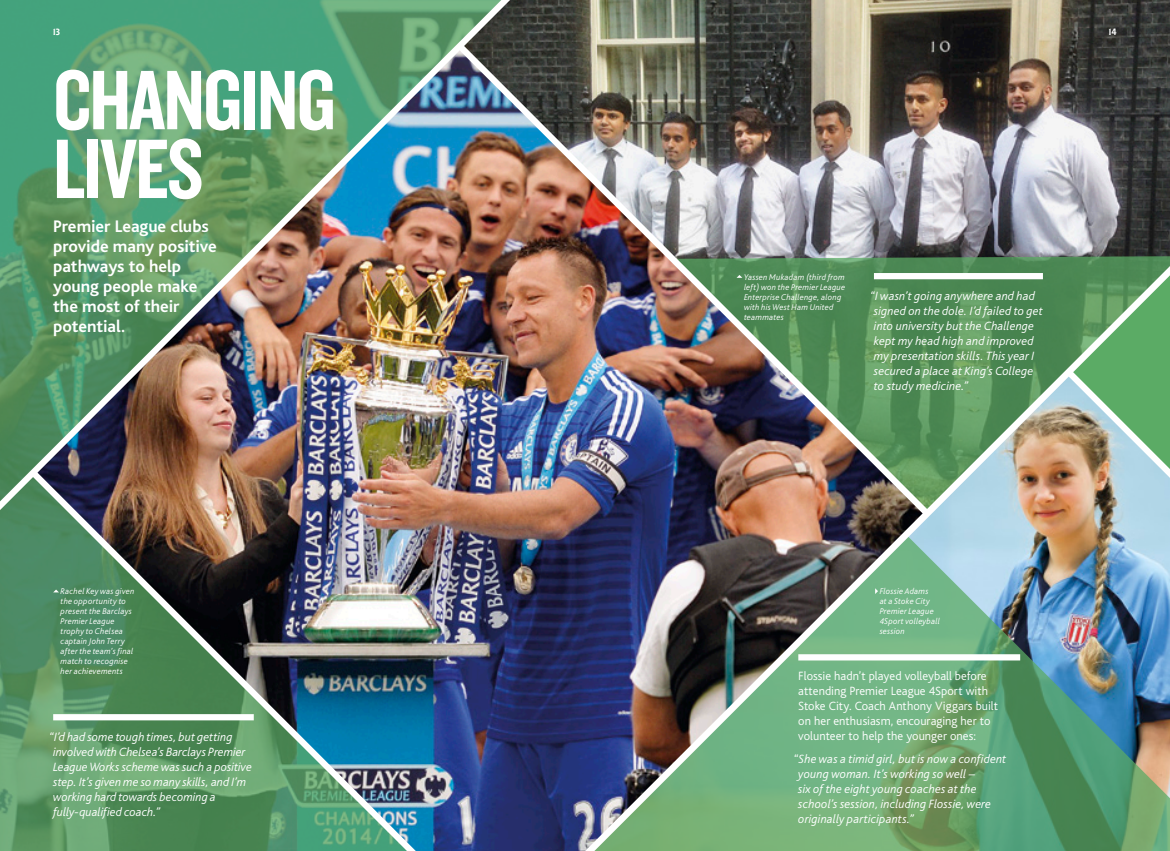
<style>
.page{position:relative;width:1170px;height:851px;background:#fff}
.page>*{position:absolute;margin:0;border:0;box-sizing:border-box;transform-origin:0 0}
.Main_Heading_-_Size{font:87.5px/68.8px "Knockout HTF49 Liteweight";letter-spacing:-.02em;color:#fff}
.Page_-_Stand_First{font:700 17.5px/20px "Bliss";letter-spacing:-.005em;color:#fff}
.Page_-_Quote_10_12{font:italic 300 12.5px/15px "Bliss";letter-spacing:.005em;color:#fff}
.Page_-_Quote_10_12-2{font:300 12.5px/15px "Bliss";letter-spacing:.005em;color:#fff}
.Page_-_Caption{font:italic 300 8.75px/10px "Bliss";letter-spacing:.02em;color:#fff}
.t1{font:8.75px "Premier League";color:#fff}
</style>
<div class="page">
<img style="left:581px;top:0;width:588px;height:235px">
<svg style="left:0;top:569px;width:24px;height:281px;background:#5a966a"></svg>
<img style="left:552px;top:235px;width:617px;height:615px">
<img style="left:581px;top:36px;width:355px;height:487px">
<img style="left:24px;top:569px;width:501px;height:281px">
<img style="left:1059px;top:363px;width:110px;height:487px">
<img style="left:0;top:0;width:581px;height:569px">
<svg style="left:736px;top:275px;width:6px;height:3px"></svg>
<svg style="left:53px;top:589px;width:6px;height:3px"></svg>
<svg style="left:875px;top:588px;width:3px;height:6px"></svg>
<div style="left:873px;top:273px;width:169px;height:6px;background:#fff"></div>
<div style="left:53px;top:714px;width:201px;height:6px;background:#fff"></div>
<div style="left:798px;top:654px;width:222px;height:6px;background:#fff"></div>
<p class="t1" style="left:53px;top:28px;width:8px">13</p>
<p class="t1" style="left:1108px;top:28px;width:9px">14</p>
<p class="Main_Heading_-_Size" style="left:53px;top:68px;width:284px">CHANGING<br>LIVES</p>
<p class="Page_-_Stand_First" style="left:53px;top:217px;width:165px">Premier League clubs provide many positive pathways to help young people make the most of their potential.</p>
<p class="Page_-_Caption" style="left:61px;top:586px;width:75px">Rachel Key was given the opportunity to present the Barclays<br>Premier League trophy to Chelsea captain John Terry after the team’s final match to recognise her achievements</p>
<p class="Page_-_Quote_10_12" style="left:53px;top:729px;width:200px;text-indent:-4px">“I’d had some tough times, but getting involved with Chelsea’s Barclays Premier League Works scheme was such a positive step. It’s given me so many skills, and I’m working hard towards becoming a fully-qualified coach.”</p>
<p class="Page_-_Caption" style="left:744px;top:272px;width:103px">Yassen Mukadam (third from left) won the Premier League<br>Enterprise Challenge, along with his West Ham United teammates</p>
<p class="Page_-_Quote_10_12" style="left:873px;top:288px;width:170px;text-indent:-4px">“I wasn’t going anywhere and had signed on the dole. I’d failed to get into university but the Challenge kept my head high and improved my presentation skills. This year I secured a place at King’s College to study medicine.”</p>
<p class="Page_-_Caption" style="left:879px;top:586px;width:62px">Flossie Adams<br>at a Stoke City<br>Premier League<br>4Sport volleyball session</p>
<p class="Page_-_Quote_10_12-2" style="left:798px;top:669px;width:201px">Flossie hadn’t played volleyball before attending Premier League 4Sport with Stoke City. Coach Anthony Viggars built on her enthusiasm, encouraging her to volunteer to help the younger ones:</p>
<p class="Page_-_Quote_10_12" style="left:798px;top:751px;width:209px;text-indent:-5px">“She was a timid girl, but is now a confident young woman. It’s working so well –<br>six of the eight young coaches at the school’s session, including Flossie, were originally participants.”</p>
</div>
